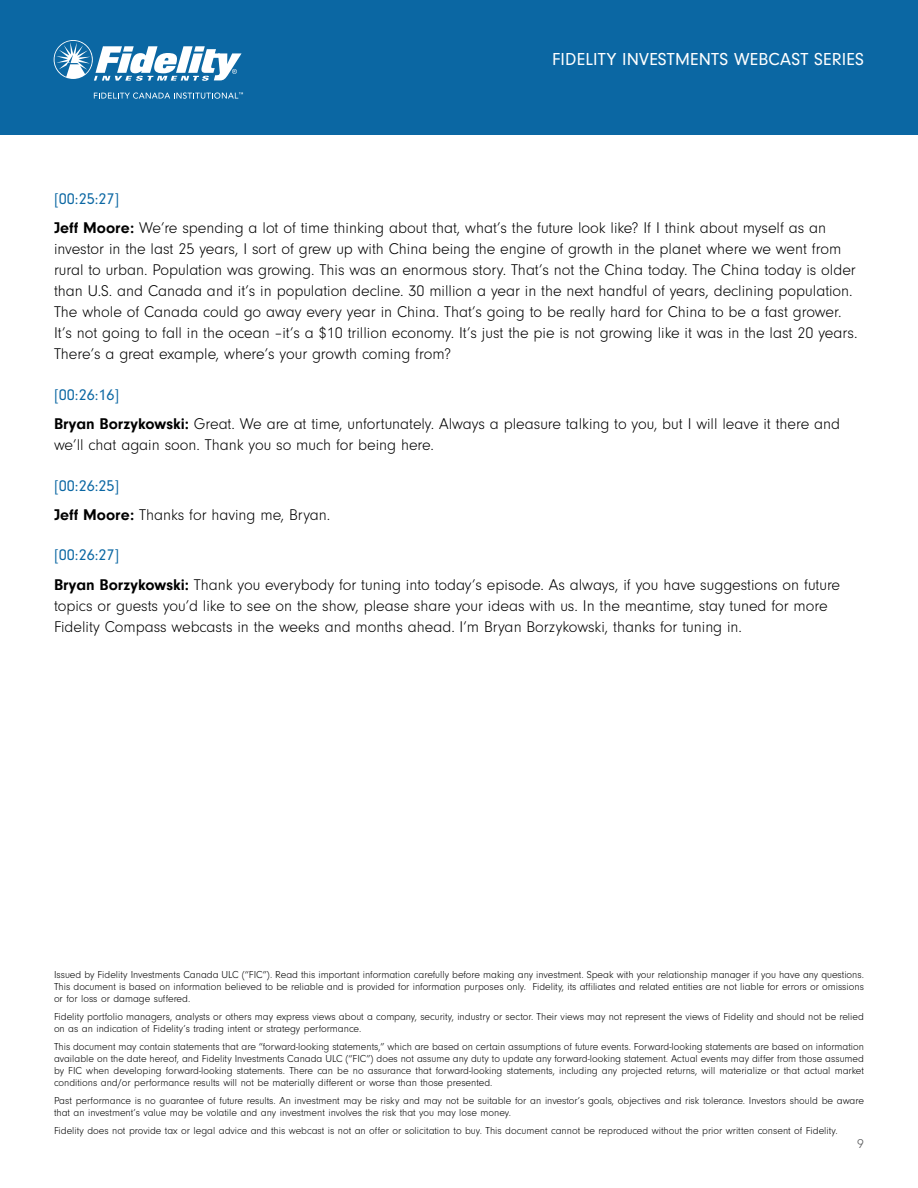
<style>
.page{position:relative;width:918px;height:1188px;background:#fff}
.page>*{position:absolute;margin:0;border:0;box-sizing:border-box;transform-origin:0 0}
.t1{font:18px "Neuzeit Gro";letter-spacing:.01em;color:#fff}
.t2{font:300 16.2px/21px "Neuzeit Gro";color:#000}
.t3{font:300 13.5px "Neuzeit Gro";color:#58595b}
.t4{font:300 10.5px/12px "Neuzeit Gro";color:#000;text-align:justify}
.s1{font-weight:400;color:#0b67a3}
.s2{font-weight:700}
</style>
<div class="page">
<div style="left:0;top:0;width:918px;height:135px;background:#0b67a3"></div>
<svg style="left:54px;top:40px;width:188px;height:41px"></svg>
<svg style="left:94px;top:92px;width:149px;height:7px"></svg>
<h1 class="t1" style="left:552px;top:49px;width:313px">FIDELITY INVESTMENTS WEBCAST SERIES</h1>
<h2 class="t2" style="left:54px;top:185px;width:774px;line-height:29.2px"><span class="s1">[00:25:27]<br></span><span class="s2">Jeff Moore:</span> We’re spending a lot of time thinking about that, what’s the future look like? If I think about myself as an</h2>
<p class="t2" style="left:54px;top:239px;width:805px">investor in the last 25 years, I sort of grew up with China being the engine of growth in the planet where we went from rural to urban. Population was growing. This was an enormous story. That’s not the China today. The China today is older than U.S. and Canada and it’s in population decline. 30 million a year in the next handful of years, declining population.<br>The whole of Canada could go away every year in China. That’s going to be really hard for China to be a fast grower.<br>It’s not going to fall in the ocean –it’s a $10 trillion economy. It’s just the pie is not growing like it was in the last 20 years.<br>There’s a great example, where’s your growth coming from?</p>
<h2 class="t2" style="left:54px;top:380px;width:788px;line-height:29.2px"><span class="s1">[00:26:16]<br></span><span class="s2">Bryan Borzykowski:</span> Great. We are at time, unfortunately. Always a pleasure talking to you, but I will leave it there and</h2>
<h2 class="t2" style="left:54px;top:435px;width:381px">we’ll chat again soon. Thank you so much for being here.</h2>
<h2 class="t2" style="left:54px;top:471px;width:278px;line-height:29.2px"><span class="s1">[00:26:25]<br></span><span class="s2">Jeff Moore:</span> Thanks for having me, Bryan.</h2>
<h2 class="t2" style="left:54px;top:541px;width:788px;line-height:29.2px"><span class="s1">[00:26:27]<br></span><span class="s2">Bryan Borzykowski:</span> Thank you everybody for tuning into today’s episode. As always, if you have suggestions on future</h2>
<h2 class="t2" style="left:54px;top:595px;width:775px">topics or guests you’d like to see on the show, please share your ideas with us. In the meantime, stay tuned for more<br>Fidelity Compass webcasts in the weeks and months ahead. I’m Bryan Borzykowski, thanks for tuning in.</h2>
<p class="t4" style="left:54px;top:969px;width:812px">Issued by Fidelity Investments Canada ULC (“FIC”). Read this important information carefully before making any investment. Speak with your relationship manager if you have any questions.<br>This document is based on information believed to be reliable and is provided for information purposes only. Fidelity, its affiliates and related entities are not liable for errors or omissions or for loss or damage suffered.</p>
<p class="t4" style="left:54px;top:1011px;width:811px">Fidelity portfolio managers, analysts or others may express views about a company, security, industry or sector. Their views may not represent the views of Fidelity and should not be relied on as an indication of Fidelity’s trading intent or strategy performance.</p>
<p class="t4" style="left:54px;top:1041px;width:812px">This document may contain statements that are “forward-looking statements,” which are based on certain assumptions of future events. Forward-looking statements are based on information available on the date hereof, and Fidelity Investments Canada ULC (“FIC”) does not assume any duty to update any forward-looking statement. Actual events may differ from those assumed by FIC when developing forward-looking statements. There can be no assurance that forward-looking statements, including any projected returns, will materialize or that actual market conditions and/or performance results will not be materially different or worse than those presented.</p>
<p class="t4" style="left:54px;top:1095px;width:812px">Past performance is no guarantee of future results. An investment may be risky and may not be suitable for an investor’s goals, objectives and risk tolerance. Investors should be aware that an investment’s value may be volatile and any investment involves the risk that you may lose money.</p>
<p class="t4" style="left:54px;top:1125px;width:785px">Fidelity does not provide tax or legal advice and this webcast is not an offer or solicitation to buy. This document cannot be reproduced without the prior written consent of Fidelity.</p>
<p class="t3" style="left:857px;top:1137px;width:8px">9</p>
</div>
